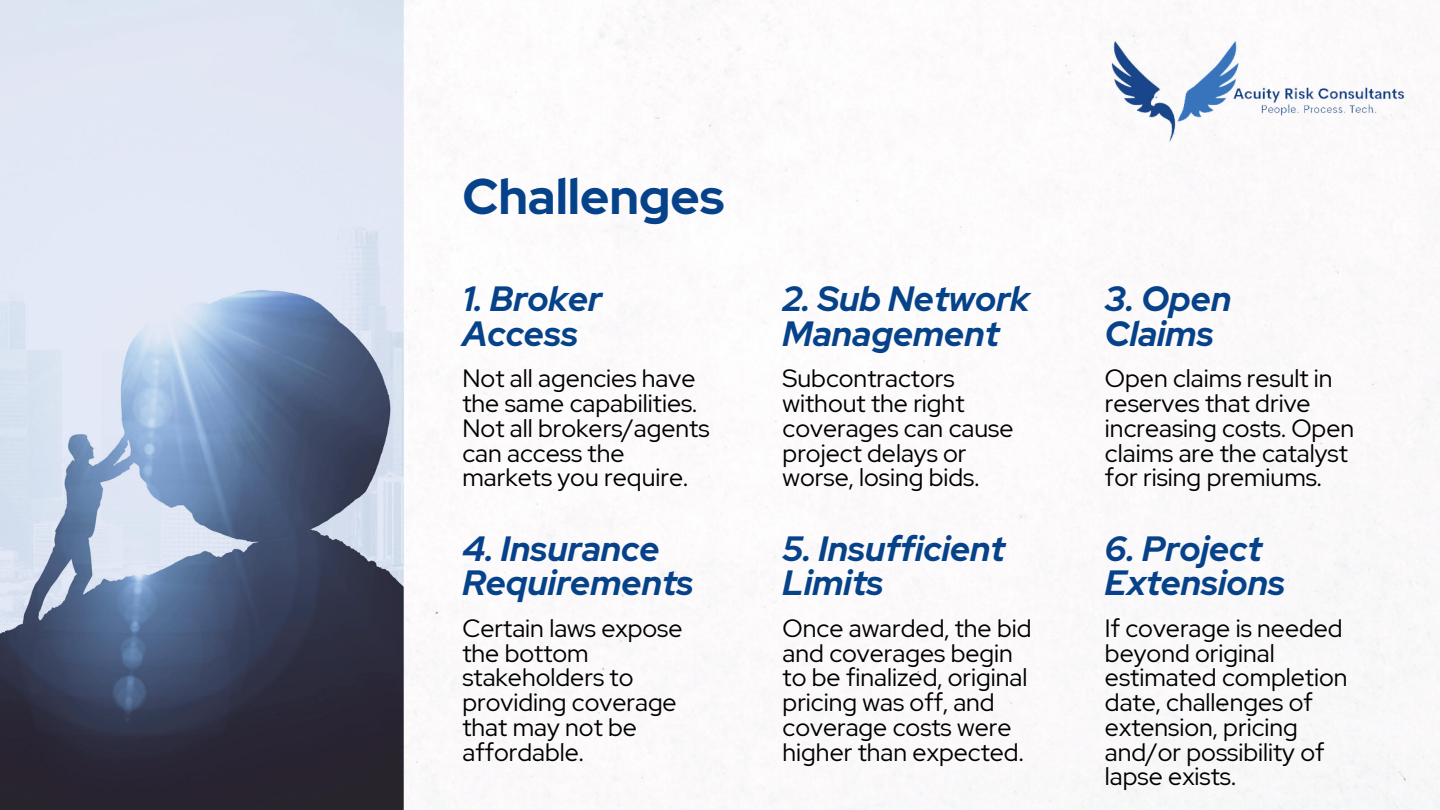
<style>
.page{position:relative;width:1440px;height:810px;background:#fff}
.page>*{position:absolute;margin:0;border:0;box-sizing:border-box;transform-origin:0 0}
.t1{font:700 50px "Red Hat Display";color:#064289}
.t2{font:italic 700 35px/34.5px "Red Hat Display";color:#064289}
.t3{font:25px/24.7px "Red Hat Display";color:#000}
</style>
<div class="page">
<img style="left:0;top:0;width:1440px;height:810px">
<p class="t1" style="left:462px;top:163px;width:263px">Challenges</p>
<p class="t2" style="left:462px;top:282px;width:141px">1. Broker<br>Access</p>
<p class="t3" style="left:462px;top:366px;width:249px">Not all agencies have the same capabilities.<br>Not all brokers/agents can access the markets you require.</p>
<p class="t2" style="left:462px;top:531px;width:199px">4. Insurance</p>
<p class="t2" style="left:462px;top:565px;width:233px">Requirements</p>
<p class="t3" style="left:462px;top:616px;width:222px">Certain laws expose the bottom stakeholders to providing coverage that may not be affordable.</p>
<p class="t2" style="left:783px;top:282px;width:249px">2. Sub Network</p>
<p class="t2" style="left:783px;top:316px;width:218px">Management</p>
<p class="t3" style="left:783px;top:366px;width:232px">Subcontractors without the right coverages can cause project delays or worse, losing bids.</p>
<p class="t2" style="left:783px;top:531px;width:224px">5. Insufficient</p>
<p class="t2" style="left:783px;top:565px;width:102px">Limits</p>
<p class="t3" style="left:783px;top:616px;width:251px">Once awarded, the bid and coverages begin to be finalized, original pricing was off, and coverage costs were higher than expected.</p>
<p class="t2" style="left:1105px;top:282px;width:128px">3. Open</p>
<p class="t2" style="left:1105px;top:316px;width:110px">Claims</p>
<p class="t3" style="left:1105px;top:366px;width:251px">Open claims result in reserves that drive increasing costs. Open claims are the catalyst for rising premiums.</p>
<p class="t2" style="left:1105px;top:531px;width:182px">6. Project<br>Extensions</p>
<p class="t3" style="left:1105px;top:616px;width:244px">If coverage is needed beyond original estimated completion date, challenges of extension, pricing and/or possibility of lapse exists.</p>
</div>
